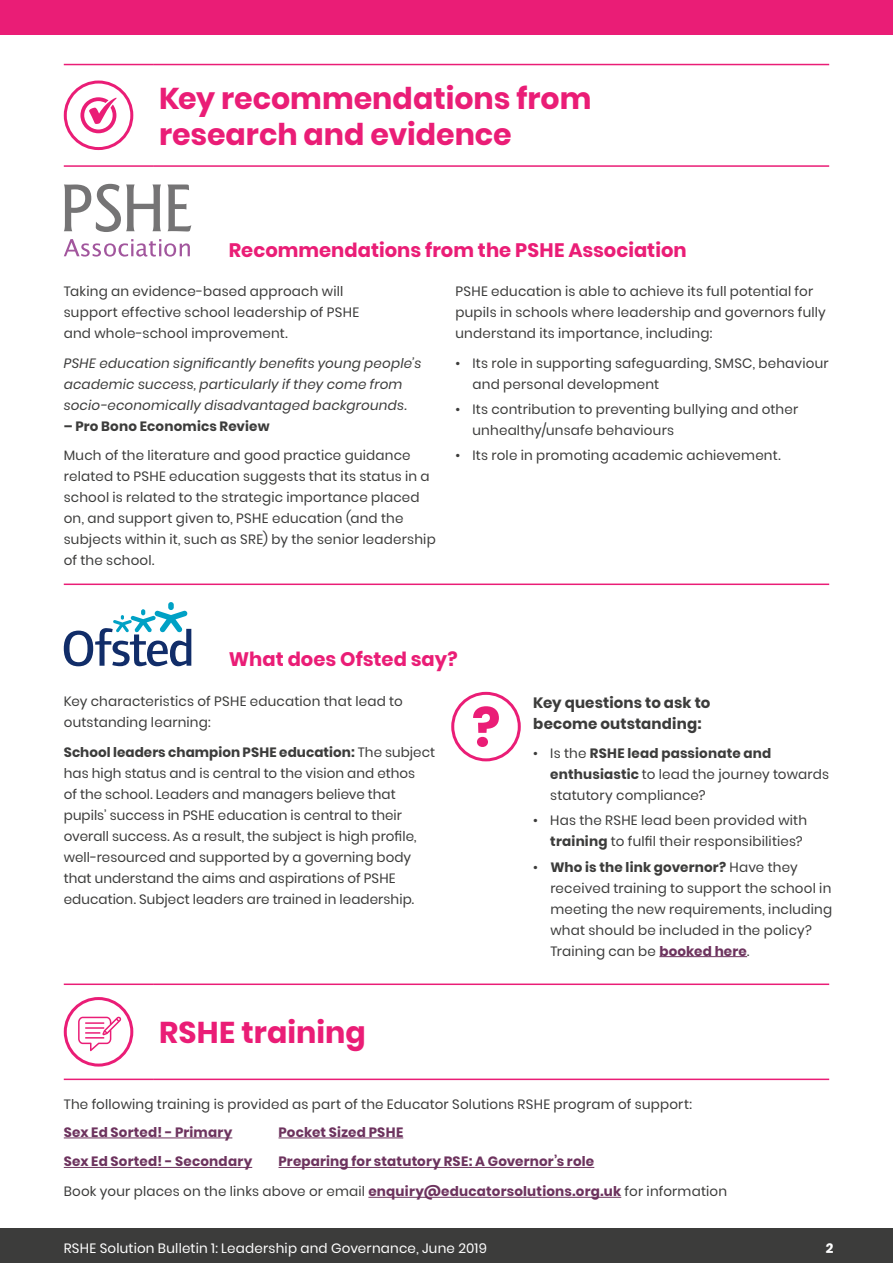
<style>
.page{position:relative;width:893px;height:1263px;background:#fff}
.page>*{position:absolute;margin:0;border:0;box-sizing:border-box;transform-origin:0 0}
.t1{font:700 30px/36px "Poppins";color:#ea1d76}
.t2{font:700 19.5px "Poppins";color:#ea1d76}
.t3{font:700 15px/21px "Poppins";letter-spacing:.01em;color:#3c3c3b}
.t4{font:13.5px/21px "Poppins";letter-spacing:.015em;color:#3c3c3b}
.t5{font:italic 13.5px/21px "Poppins";letter-spacing:.015em;color:#3c3c3b}
.t6{font:700 13.5px/29.5px "Poppins";letter-spacing:.015em;color:#6d335e}
.t7{font:13.5px "Poppins";letter-spacing:.015em;color:#fff}
.t8{font:700 13.5px "Poppins";letter-spacing:.015em;color:#3c3c3b}
.t9{font:700 13.5px "Poppins";color:#fff}
.s1{font-weight:700}
.s2{font-weight:700;color:#6d335e}
</style>
<div class="page">
<div style="left:0;top:1229px;width:893px;height:34px;background:#3c3c3b"></div>
<div style="left:0;top:0;width:893px;height:34px;background:#ea1d76"></div>
<hr style="left:64px;top:64px;width:89px;height:1px;background:#ea1d76">
<hr style="left:153px;top:64px;width:676px;height:1px;background:#ea1d76">
<hr style="left:64px;top:165px;width:89px;height:2px;background:#ea1d76">
<hr style="left:153px;top:165px;width:676px;height:2px;background:#ea1d76">
<svg style="left:80px;top:97px;width:37px;height:36px"></svg>
<div style="left:64px;top:81px;width:69px;height:69px;border:3px solid #ea1d76;border-radius:50%"></div>
<svg style="left:64px;top:184px;width:97px;height:48px"></svg>
<svg style="left:167px;top:184px;width:24px;height:47px"></svg>
<svg style="left:64px;top:239px;width:126px;height:18px"></svg>
<hr style="left:64px;top:583px;width:765px;height:2px;background:#ea1d76">
<div style="left:168px;top:602px;width:6px;height:8px;background:#00a1c5;border-radius:3px"></div>
<svg style="left:64px;top:609px;width:127px;height:57px"></svg>
<hr style="left:659px;top:956px;width:88px;height:1px;background:#6d335e">
<div style="left:451px;top:692px;width:70px;height:69px;border:3px solid #ea1d76;border-radius:50%"></div>
<svg style="left:473px;top:706px;width:26px;height:41px"></svg>
<hr style="left:368px;top:1197px;width:253px;height:1px;background:#6d335e">
<hr style="left:64px;top:1137px;width:168px;height:1px;background:#6d335e">
<hr style="left:64px;top:1167px;width:188px;height:1px;background:#6d335e">
<hr style="left:64px;top:983px;width:89px;height:2px;background:#ea1d76">
<hr style="left:153px;top:983px;width:676px;height:2px;background:#ea1d76">
<hr style="left:64px;top:1078px;width:89px;height:2px;background:#ea1d76">
<hr style="left:153px;top:1078px;width:676px;height:2px;background:#ea1d76">
<svg style="left:78px;top:1017px;width:43px;height:34px"></svg>
<div style="left:64px;top:997px;width:69px;height:69px;border:3px solid #ea1d76;border-radius:50%"></div>
<hr style="left:279px;top:1137px;width:124px;height:1px;background:#6d335e">
<hr style="left:279px;top:1167px;width:315px;height:1px;background:#6d335e">
<h1 class="t1" style="left:159px;top:80px;width:434px">Key recommendations from research and evidence</h1>
<h2 class="t2" style="left:229px;top:238px;width:459px">Recommendations from the PSHE Association</h2>
<p class="t4" style="left:64px;top:281px;width:297px">Taking an evidence-based approach will support effective school leadership of PSHE and whole-school improvement.</p>
<p class="t5" style="left:64px;top:353px;width:359px">PSHE education significantly benefits young people’s academic success, particularly if they come from socio-economically disadvantaged backgrounds.</p>
<p class="t8" style="left:64px;top:418px;width:207px">– Pro Bono Economics Review</p>
<p class="t4" style="left:64px;top:445px;width:373px">Much of the literature and good practice guidance related to PSHE education suggests that its status in a school is related to the strategic importance placed on, and support given to, PSHE education (and the subjects within it, such as SRE) by the senior leadership of the school.</p>
<p class="t4" style="left:455px;top:281px;width:372px">PSHE education is able to achieve its full potential for pupils in schools where leadership and governors fully understand its importance, including:</p>
<p class="t4" style="left:472px;top:353px;width:358px;text-indent:-17px">• Its role in supporting safeguarding, SMSC, behaviour and personal development</p>
<p class="t4" style="left:472px;top:399px;width:327px;text-indent:-17px">• Its contribution to preventing bullying and other unhealthy/unsafe behaviours</p>
<p class="t4" style="left:455px;top:445px;width:327px">• Its role in promoting academic achievement.</p>
<h2 class="t2" style="left:229px;top:648px;width:230px">What does Ofsted say?</h2>
<p class="t4" style="left:64px;top:691px;width:341px">Key characteristics of PSHE education that lead to outstanding learning:</p>
<p class="t4" style="left:64px;top:741px;width:373px"><span class="s1">School leaders champion PSHE education:</span> The subject has high status and is central to the vision and ethos<br>of the school. Leaders and managers believe that pupils’ success in PSHE education is central to their overall success. As a result, the subject is high profile, well-resourced and supported by a governing body that understand the aims and aspirations of PSHE education. Subject leaders are trained in leadership.</p>
<h1 class="t1" style="left:159px;top:1015px;width:208px">RSHE training</h1>
<p class="t3" style="left:533px;top:692px;width:179px">Key questions to ask to become outstanding:</p>
<p class="t4" style="left:550px;top:743px;width:280px;text-indent:-17px">• Is the <span class="s1">RSHE lead passionate and enthusiastic</span> to lead the journey towards statutory compliance?</p>
<p class="t4" style="left:550px;top:810px;width:258px;text-indent:-17px">• Has the RSHE lead been provided with <span class="s1">training</span> to fulfil their responsibilities?</p>
<p class="t4" style="left:550px;top:856px;width:283px;text-indent:-17px">• <span class="s1">Who is the link governor?</span> Have they received training to support the school in meeting the new requirements, including what should be included in the policy?<br>Training can be <span class="s2">booked here</span>.</p>
<p class="t4" style="left:64px;top:1093px;width:630px">The following training is provided as part of the Educator Solutions RSHE program of support:</p>
<p class="t6" style="left:64px;top:1117px;width:190px">Sex Ed Sorted! - Primary<br>Sex Ed Sorted! - Secondary</p>
<p class="t6" style="left:279px;top:1117px;width:317px">Pocket Sized PSHE<br>Preparing for statutory RSE: A Governor’s role</p>
<p class="t4" style="left:64px;top:1181px;width:665px">Book your places on the links above or email <span class="s2">enquiry@educatorsolutions.org.uk</span> for information</p>
<p class="t7" style="left:64px;top:1240px;width:425px">RSHE Solution Bulletin 1: Leadership and Governance, June 2019</p>
<p class="t9" style="left:826px;top:1240px;width:9px">2</p>
</div>
